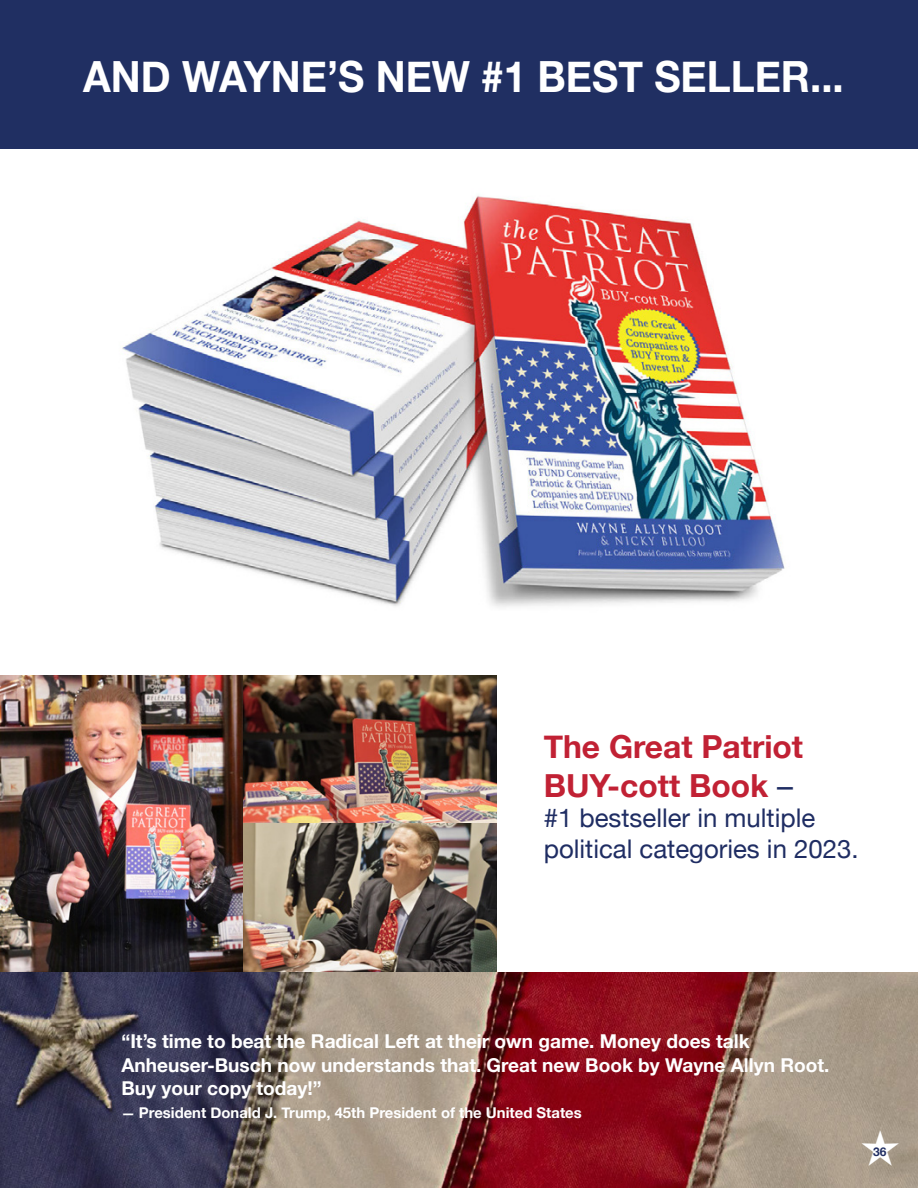
<style>
.page{position:relative;width:918px;height:1188px;background:#fff}
.page>*{position:absolute;margin:0;border:0;box-sizing:border-box;transform-origin:0 0}
.t1{font:700 43.05px "Helvetica Neue";color:#fff;scale:.94 1}
.t2{font:700 31.8px/38.1px "Helvetica Neue";color:#c12134}
.t3{font:25.8px/30.9px "Helvetica Neue";color:#1f2d63}
.t4{font:700 19.05px/23.4px "Helvetica Neue";color:#fff}
.t5{font:700 14.85px "Helvetica Neue";color:#fff}
.t6{font:700 12px "Helvetica Neue";color:#212e62}
.s1{font-weight:400;color:#1f2d63}
.s2{font-size:13.65px}
.s3{color:#fff}
</style>
<div class="page">
<img style="left:0;top:972px;width:918px;height:216px">
<div style="left:0;top:0;width:918px;height:148px;background:#202f62"></div>
<img style="left:122px;top:196px;width:663px;height:411px">
<img style="left:0;top:675px;width:243px;height:297px">
<img style="left:243px;top:675px;width:254px;height:149px">
<img style="left:243px;top:824px;width:254px;height:148px">
<h1 class="t1" style="left:83px;top:43px;width:811px">AND WAYNE’S NEW #1 BEST SELLER...</h1>
<h2 class="t2" style="left:544px;top:729px;width:261px">The Great Patriot<br>BUY-cott Book <span class="s1">–</span></h2>
<h3 class="t3" style="left:544px;top:804px;width:316px">#1 bestseller in multiple political categories in 2023.</h3>
<p class="t4" style="left:122px;top:1030px;width:709px">“It’s time to beat the Radical Left at their own game. Money does talk<br>Anheuser-Busch now understands that. Great new Book by Wayne Allyn Root.<br>Buy your copy today!”</p>
<p class="t5" style="left:122px;top:1102px;width:462px"><span class="s2">—</span> President Donald J. Trump, 45th President of the United States</p>
<p class="t6" style="left:860px;top:1142px;width:42px"><span class="s3">★</span>3 6</p>
</div>
